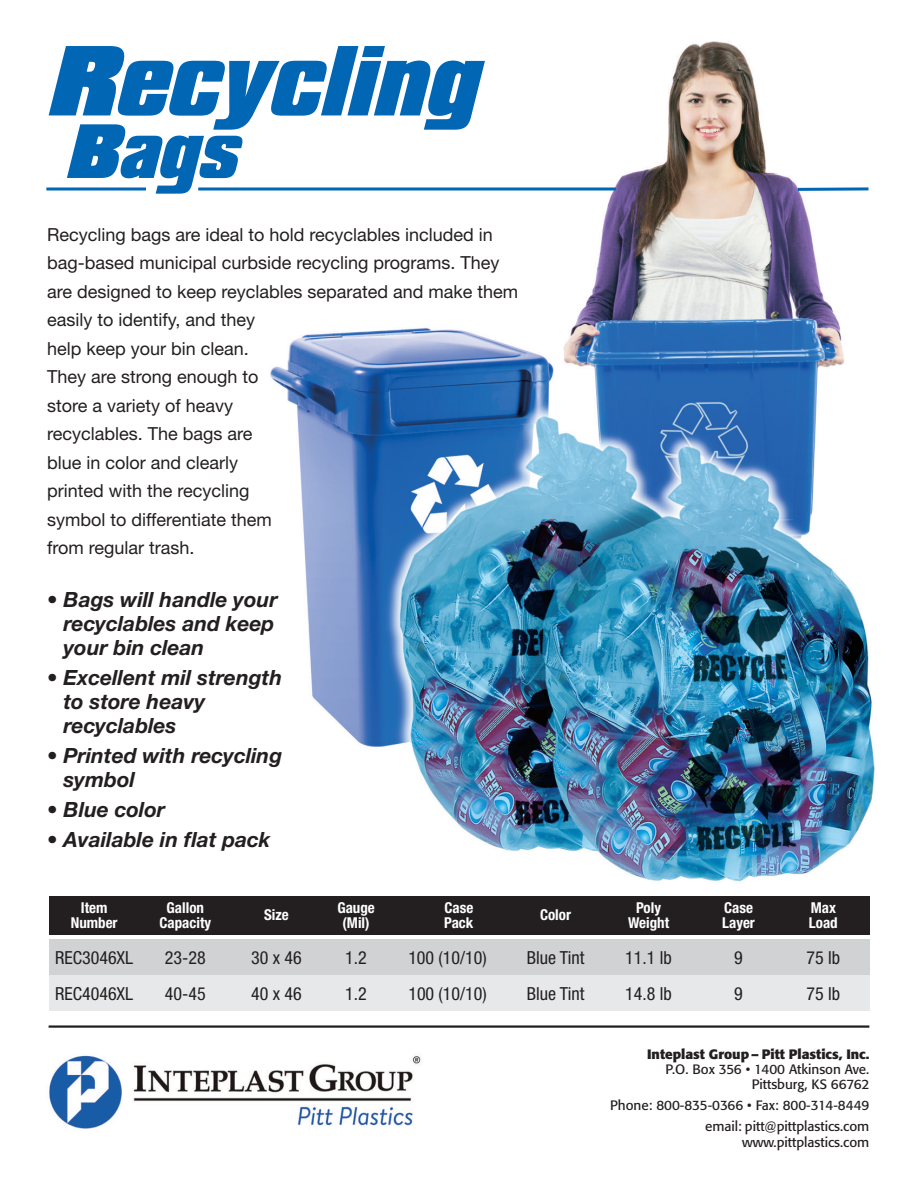
<style>
.page{position:relative;width:918px;height:1188px;background:#fff}
.page>*{position:absolute;margin:0;border:0;box-sizing:border-box;transform-origin:0 0}
.t1{font:italic 700 21px/24px "Helvetica Neue";color:#231f20}
.t2{font:18px/28.5px "Helvetica Neue";color:#231f20}
.t3{font:condensed 18px "Helvetica Neue";color:#231f20}
.t4{font:700 condensed 15px "Helvetica Neue";color:#fff}
.t5{font:13.5px/15px "Formata";color:#231f20;text-align:right}
.t6{font:700 13.5px "Formata";color:#231f20}
</style>
<div class="page">
<img style="left:270px;top:41px;width:605px;height:841px">
<hr style="left:49px;top:1025px;width:820px;height:3px;background:#231f20">
<img style="left:49px;top:1055px;width:372px;height:74px">
<hr style="left:198px;top:188px;width:418px;height:2px;background:#0166b3">
<svg style="left:795px;top:186px;width:77px;height:6px"></svg>
<hr style="left:46px;top:188px;width:100px;height:2px;background:#0166b3">
<svg style="left:49px;top:46px;width:436px;height:148px"></svg>
<div style="left:49px;top:939px;width:820px;height:36px;background:#d1d2d4"></div>
<div style="left:49px;top:975px;width:820px;height:36px;background:#e7e8e9"></div>
<div style="left:49px;top:897px;width:820px;height:38px;background:#231f20"></div>
<p class="t2" style="left:47px;top:222px;width:472px">Recycling bags are ideal to hold recyclables included in bag-based municipal curbside recycling programs. They are designed to keep reyclables separated and make them easily to identify, and they<br>help keep your bin clean.<br>They are strong enough to<br>store a variety of heavy<br>recyclables. The bags are<br>blue in color and clearly<br>printed with the recycling<br>symbol to differentiate them<br>from regular trash.</p>
<p class="t1" style="left:63px;top:589px;width:216px;text-indent:-16px">• Bags will handle your recyclables and keep your bin clean</p>
<p class="t1" style="left:63px;top:667px;width:220px;text-indent:-16px">• Excellent mil strength to store heavy recyclables</p>
<p class="t1" style="left:63px;top:745px;width:220px;text-indent:-16px">• Printed with recycling symbol</p>
<p class="t1" style="left:47px;top:799px;width:119px">• Blue color</p>
<p class="t1" style="left:47px;top:829px;width:225px">• Available in flat pack</p>
<p class="t4" style="left:81px;top:902px;width:28px">Item</p>
<p class="t4" style="left:167px;top:902px;width:39px">Gallon</p>
<p class="t4" style="left:264px;top:910px;width:26px">Size</p>
<p class="t4" style="left:337px;top:902px;width:39px">Gauge</p>
<p class="t4" style="left:444px;top:902px;width:30px">Case</p>
<p class="t4" style="left:540px;top:910px;width:33px">Color</p>
<p class="t4" style="left:636px;top:902px;width:26px">Poly</p>
<p class="t4" style="left:724px;top:902px;width:30px">Case</p>
<p class="t4" style="left:811px;top:902px;width:27px">Max</p>
<p class="t4" style="left:71px;top:917px;width:48px">Number</p>
<p class="t4" style="left:160px;top:917px;width:53px">Capacity</p>
<p class="t4" style="left:343px;top:917px;width:29px">(Mil)</p>
<p class="t4" style="left:444px;top:917px;width:31px">Pack</p>
<p class="t4" style="left:628px;top:917px;width:43px">Weight</p>
<p class="t4" style="left:722px;top:917px;width:34px">Layer</p>
<p class="t4" style="left:809px;top:917px;width:30px">Load</p>
<p class="t3" style="left:55px;top:951px;width:80px">REC3046XL</p>
<p class="t3" style="left:165px;top:951px;width:42px">23-28</p>
<p class="t3" style="left:251px;top:951px;width:52px">30 x 46</p>
<p class="t3" style="left:345px;top:951px;width:23px">1.2</p>
<p class="t3" style="left:408px;top:951px;width:80px">100 (10/10)</p>
<p class="t3" style="left:527px;top:951px;width:59px">Blue Tint</p>
<p class="t3" style="left:625px;top:951px;width:48px">11.1 lb</p>
<p class="t3" style="left:734px;top:951px;width:10px">9</p>
<p class="t3" style="left:807px;top:951px;width:35px">75 lb</p>
<p class="t3" style="left:55px;top:987px;width:80px">REC4046XL</p>
<p class="t3" style="left:165px;top:987px;width:42px">40-45</p>
<p class="t3" style="left:251px;top:987px;width:52px">40 x 46</p>
<p class="t3" style="left:345px;top:987px;width:23px">1.2</p>
<p class="t3" style="left:408px;top:987px;width:80px">100 (10/10)</p>
<p class="t3" style="left:527px;top:987px;width:59px">Blue Tint</p>
<p class="t3" style="left:625px;top:987px;width:48px">14.8 lb</p>
<p class="t3" style="left:734px;top:987px;width:10px">9</p>
<p class="t3" style="left:807px;top:987px;width:35px">75 lb</p>
<p class="t6" style="left:647px;top:1048px;width:224px">Inteplast Group– Pitt Plastics, Inc.</p>
<p class="t5" style="left:665px;top:1063px;width:206px">P.O. Box 356 • 1400 Atkinson Ave.<br>Pittsburg, KS 66762</p>
<p class="t5" style="left:610px;top:1096px;width:261px;line-height:21px">Phone: 800-835-0366 • Fax: 800-314-8449 email: pitt@pittplastics.com</p>
<p class="t5" style="left:742px;top:1136px;width:129px">www.pittplastics.com</p>
</div>
